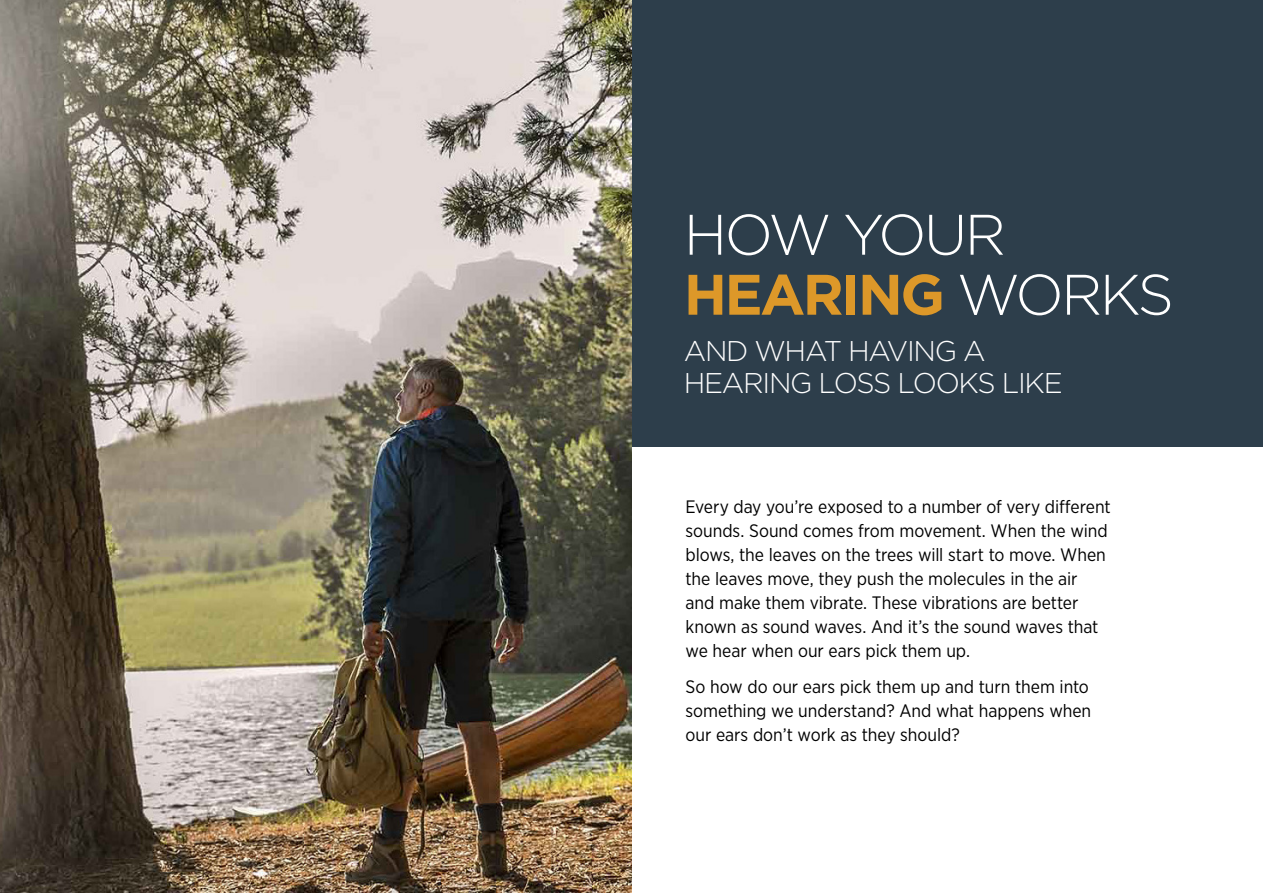
<style>
.page{position:relative;width:1263px;height:893px;background:#fff}
.page>*{position:absolute;margin:0;border:0;box-sizing:border-box;transform-origin:0 0}
.rubrik{font:300 57px/60px "Gotham";letter-spacing:-.045em;color:#fff}
.rubrik-2{font:300 28.5px/31.5px "Gotham";letter-spacing:-.045em;color:#fff}
.Body{font:18px/24px "Gotham Narrow";letter-spacing:-.005em;color:#000}
.s1{font-weight:700;color:#dd9829}
</style>
<div class="page">
<div style="left:625px;top:0;width:638px;height:446px;background:#2d3e4b"></div>
<img style="left:1px;top:1px;width:630px;height:891px">
<p class="rubrik" style="left:684px;top:203px;width:492px">HOW YOUR<br><span class="s1">HEARING</span> WORKS</p>
<p class="rubrik-2" style="left:684px;top:335px;width:380px">AND WHAT HAVING A<br>HEARING LOSS LOOKS LIKE</p>
<p class="Body" style="left:685px;top:495px;width:427px">Every day you’re exposed to a number of very different sounds. Sound comes from movement. When the wind blows, the leaves on the trees will start to move. When the leaves move, they push the molecules in the air and make them vibrate. These vibrations are better known as sound waves. And it’s the sound waves that we hear when our ears pick them up.</p>
<p class="Body" style="left:685px;top:675px;width:407px">So how do our ears pick them up and turn them into something we understand? And what happens when our ears don’t work as they should?</p>
</div>
